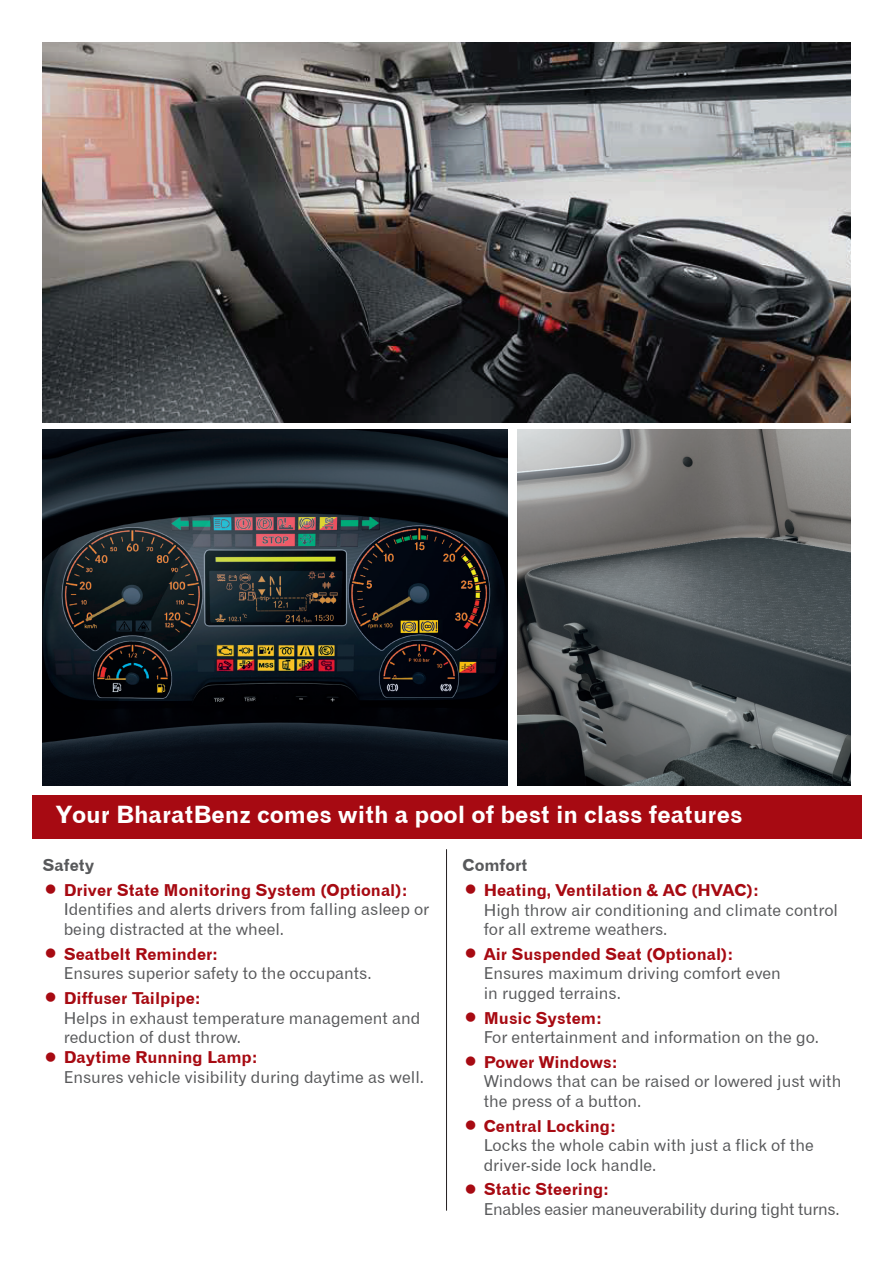
<style>
.page{position:relative;width:893px;height:1263px;background:#fff}
.page>*{position:absolute;margin:0;border:0;box-sizing:border-box;transform-origin:0 0}
.t1{font:24px "Gothic 720 BT Bold B";color:#fff}
.t2{font:16.5px/19.8px "Gothic 720 BT Roman B";color:#58595b}
.t3{font:16.5px "Gothic 720 BT Bold B";color:#a70a12}
.t4{font:16.5px "Gothic 720 BT Roman B";letter-spacing:-.02em;color:#58595b}
.t5{font:16.5px "Gothic 720 BT Bold B";color:#58595b}
</style>
<div class="page">
<img style="left:517px;top:429px;width:333px;height:356px">
<img style="left:43px;top:429px;width:465px;height:356px">
<div style="left:32px;top:795px;width:829px;height:43px;background:#a70a12"></div>
<hr style="left:446px;top:849px;width:1px;height:362px;background:#231f20">
<img style="left:43px;top:43px;width:807px;height:379px">
<h1 class="t1" style="left:56px;top:800px;width:688px">Your BharatBenz comes with a pool of best in class features</h1>
<p class="t5" style="left:42px;top:855px;width:54px">Safety</p>
<p class="t3" style="left:64px;top:880px;width:345px">Driver State Monitoring System (Optional):</p>
<p class="t2" style="left:64px;top:899px;width:367px">Identifies and alerts drivers from falling asleep or being distracted at the wheel.</p>
<p class="t3" style="left:64px;top:944px;width:156px">Seatbelt Reminder:</p>
<p class="t2" style="left:64px;top:963px;width:309px">Ensures superior safety to the occupants.</p>
<p class="t3" style="left:64px;top:988px;width:139px">Diffuser Tailpipe:</p>
<p class="t2" style="left:64px;top:1007px;width:358px">Helps in exhaust temperature management and reduction of dust throw.</p>
<p class="t3" style="left:64px;top:1047px;width:195px">Daytime Running Lamp:</p>
<p class="t2" style="left:64px;top:1067px;width:362px">Ensures vehicle visibility during daytime as well.</p>
<p class="t5" style="left:462px;top:855px;width:67px">Comfort</p>
<p class="t3" style="left:484px;top:880px;width:277px">Heating, Ventilation &amp; AC (HVAC):</p>
<p class="t2" style="left:484px;top:899px;width:356px">High throw air conditioning and climate control for all extreme weathers.</p>
<p class="t3" style="left:484px;top:944px;width:251px">Air Suspended Seat (Optional):</p>
<p class="t2" style="left:484px;top:963px;width:299px">Ensures maximum driving comfort even in rugged terrains.</p>
<p class="t3" style="left:484px;top:1007px;width:120px">Music System:</p>
<p class="t2" style="left:484px;top:1027px;width:337px">For entertainment and information on the go.</p>
<p class="t3" style="left:484px;top:1052px;width:136px">Power Windows:</p>
<p class="t2" style="left:484px;top:1071px;width:359px">Windows that can be raised or lowered just with the press of a button.</p>
<p class="t3" style="left:484px;top:1115px;width:134px">Central Locking:</p>
<p class="t2" style="left:484px;top:1135px;width:331px">Locks the whole cabin with just a flick of the driver-side lock handle.</p>
<p class="t3" style="left:484px;top:1179px;width:127px">Static Steering:</p>
<p class="t4" style="left:484px;top:1199px;width:357px">Enables easier maneuverability during tight turns.</p>
</div>
